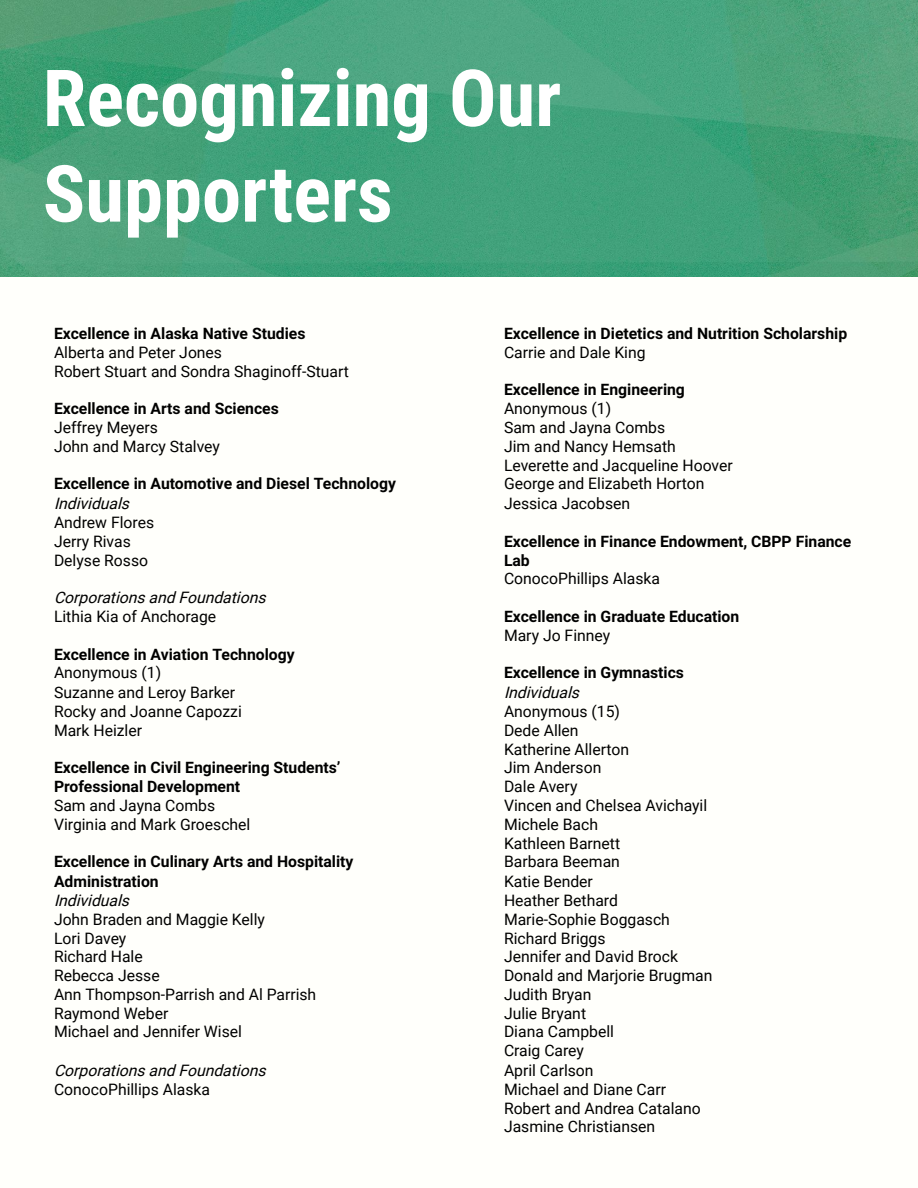
<style>
.page{position:relative;width:918px;height:1188px;background:#fffffb}
.page>*{position:absolute;margin:0;border:0;box-sizing:border-box;transform-origin:0 0}
.t1{font:700 78.75px/95.7px "Roboto Condensed";color:#fff}
.t2{font:15.75px/18.9px "Roboto";color:#000}
.t3{font:700 15.75px/19.2px "Roboto";color:#000}
.t4{font:italic 15.75px "Roboto";color:#000}
</style>
<div class="page">
<img style="left:0;top:0;width:918px;height:276px">
<h1 class="t1" style="left:43px;top:58px;width:520px">Recognizing Our<br>Supporters</h1>
<p class="t3" style="left:54px;top:324px;width:253px">Excellence in Alaska Native Studies</p>
<p class="t2" style="left:54px;top:343px;width:296px">Alberta and Peter Jones<br>Robert Stuart and Sondra Shaginoff-Stuart</p>
<p class="t3" style="left:54px;top:399px;width:226px">Excellence in Arts and Sciences</p>
<p class="t2" style="left:54px;top:418px;width:167px">Jeffrey Meyers<br>John and Marcy Stalvey</p>
<p class="t3" style="left:54px;top:474px;width:344px">Excellence in Automotive and Diesel Technology</p>
<p class="t4" style="left:54px;top:494px;width:81px">Individuals</p>
<p class="t2" style="left:54px;top:513px;width:102px">Andrew Flores<br>Jerry Rivas<br>Delyse Rosso</p>
<p class="t4" style="left:54px;top:588px;width:218px">Corporationsand Foundations</p>
<p class="t2" style="left:54px;top:607px;width:164px">Lithia Kia of Anchorage</p>
<p class="t3" style="left:54px;top:645px;width:242px">Excellence in Aviation Technology</p>
<p class="t2" style="left:54px;top:663px;width:189px">Anonymous (1)<br>Suzanne and Leroy Barker<br>Rocky and Joanne Capozzi<br>Mark Heizler</p>
<p class="t3" style="left:54px;top:758px;width:288px">Excellence in Civil Engineering Students’<br>Professional Development</p>
<p class="t2" style="left:54px;top:796px;width:198px">Sam and Jayna Combs<br>Virginia and Mark Groeschel</p>
<p class="t3" style="left:54px;top:852px;width:301px">Excellence in Culinary Arts and Hospitality<br>Administration</p>
<p class="t4" style="left:54px;top:891px;width:81px">Individuals</p>
<p class="t2" style="left:54px;top:910px;width:264px">John Braden and Maggie Kelly<br>Lori Davey<br>Richard Hale<br>Rebecca Jesse<br>Ann Thompson-Parrish and Al Parrish<br>Raymond Weber<br>Michael and Jennifer Wisel</p>
<p class="t4" style="left:54px;top:1061px;width:218px">Corporationsand Foundations</p>
<p class="t2" style="left:54px;top:1080px;width:158px">ConocoPhillips Alaska</p>
<p class="t3" style="left:504px;top:324px;width:345px">Excellence in Dietetics and Nutrition Scholarship</p>
<p class="t2" style="left:504px;top:343px;width:143px">Carrie and Dale King</p>
<p class="t3" style="left:504px;top:380px;width:182px">Excellence in Engineering</p>
<p class="t2" style="left:504px;top:399px;width:230px">Anonymous (1)<br>Sam and Jayna Combs<br>Jim and Nancy Hemsath<br>Leverette and Jacqueline Hoover<br>George and Elizabeth Horton<br>Jessica Jacobsen</p>
<p class="t3" style="left:504px;top:532px;width:349px">Excellence in Finance Endowment, CBPP Finance<br>Lab</p>
<p class="t2" style="left:504px;top:569px;width:158px">ConocoPhillips Alaska</p>
<p class="t3" style="left:504px;top:607px;width:237px">Excellence in Graduate Education</p>
<p class="t2" style="left:504px;top:626px;width:108px">Mary Jo Finney</p>
<p class="t3" style="left:504px;top:663px;width:181px">Excellence in Gymnastics</p>
<p class="t4" style="left:504px;top:683px;width:81px">Individuals</p>
<p class="t2" style="left:504px;top:702px;width:210px">Anonymous (15)<br>Dede Allen<br>Katherine Allerton<br>Jim Anderson<br>Dale Avery<br>Vincen and Chelsea Avichayil<br>Michele Bach<br>Kathleen Barnett<br>Barbara Beeman<br>Katie Bender<br>Heather Bethard<br>Marie-Sophie Boggasch<br>Richard Briggs<br>Jennifer and David Brock<br>Donald and Marjorie Brugman<br>Judith Bryan<br>Julie Bryant<br>Diana Campbell<br>Craig Carey<br>April Carlson<br>Michael and Diane Carr<br>Robert and Andrea Catalano<br>Jasmine Christiansen</p>
</div>
